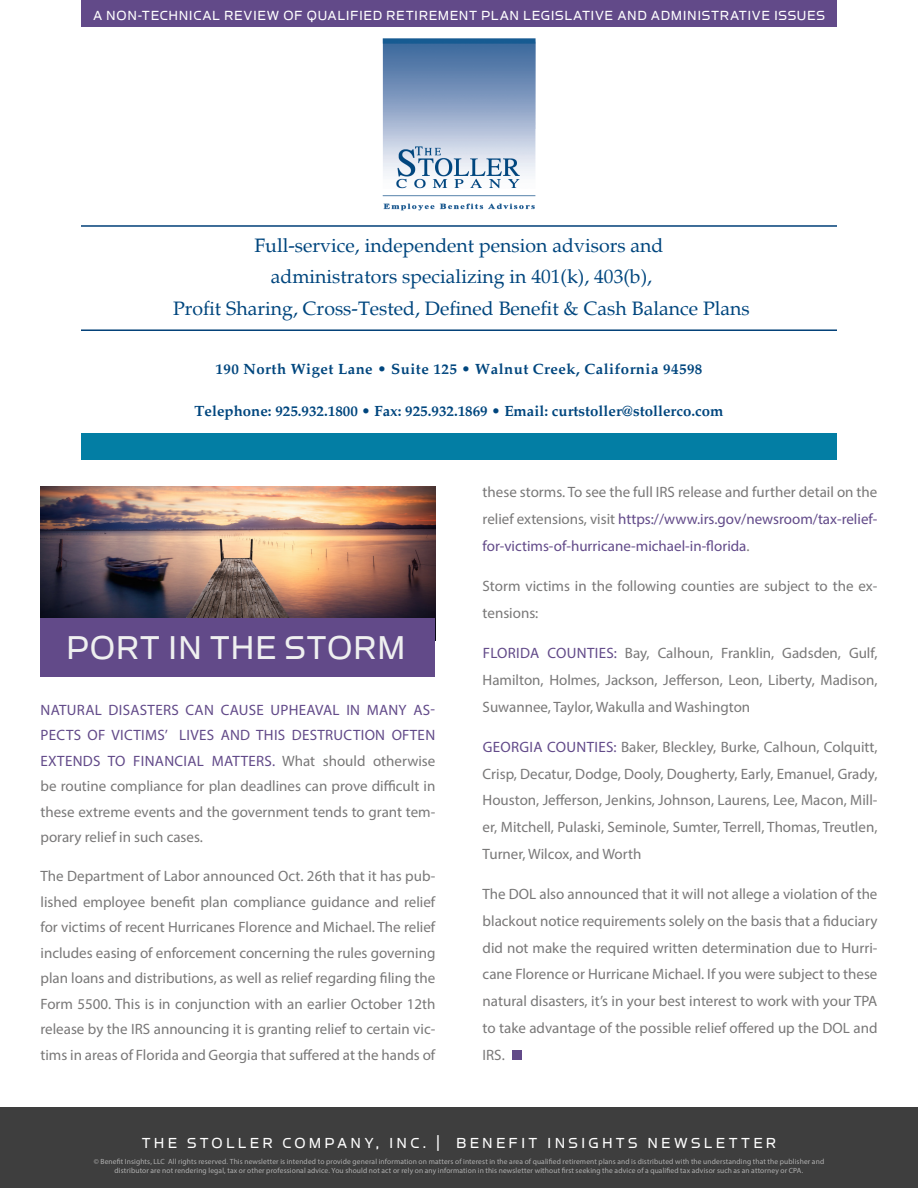
<style>
.page{position:relative;width:918px;height:1188px;background:#fff}
.page>*{position:absolute;margin:0;border:0;box-sizing:border-box;transform-origin:0 0}
.t1{font:37.5px "Simian Display Orangutan";letter-spacing:.015em;color:#eff0f0}
.body2{font:19.5px "Palatino";color:#00467e}
.t2{font:16.5px "Simian Display Orangutan";letter-spacing:.195em;color:#fff}
.t3{font:15px/26.7px "Myriad Pro";color:#797878;text-align:justify}
.t4{font:15px/26.7px "Myriad Pro";color:#624a89;text-align:justify}
.t5{font:15px "Simian Display Orangutan";letter-spacing:.04em;color:#fff}
.body2-2{font:700 15px "Palatino";color:#00467e}
.body2-3{font:700 15px "Palatino";letter-spacing:.03em;color:#00467e}
.t6{font:7.5px/9px "Myriad Pro";letter-spacing:.015em;color:#b1b1b1;text-align:center}
.s1{color:#624a89}
.s2{color:#797878}
</style>
<div class="page">
<div style="left:512px;top:1051px;width:9px;height:9px;background:#624a89"></div>
<img style="left:40px;top:486px;width:395px;height:132px">
<div style="left:40px;top:618px;width:395px;height:58px;background:#624a89"></div>
<div style="left:81px;top:434px;width:756px;height:26px;background:#037ea4"></div>
<hr style="left:81px;top:225px;width:756px;height:2px;background:#003f77">
<hr style="left:81px;top:329px;width:756px;height:2px;background:#003f77">
<img style="left:382px;top:38px;width:154px;height:173px">
<div style="left:0;top:1107px;width:918px;height:81px;background:#3e3e3e"></div>
<div style="left:81px;top:0;width:756px;height:27px;background:#624a89"></div>
<p class="t5" style="left:93px;top:8px;width:733px">A NON-TECHNICAL REVIEW OF QUALIFIED RETIREMENT PLAN LEGISLATIVE AND ADMINISTRATIVE ISSUES</p>
<p class="body2" style="left:254px;top:234px;width:411px">Full-service, independent pension advisors and</p>
<p class="body2" style="left:271px;top:265px;width:383px">administrators specializing in 401(k), 403(b),</p>
<p class="body2" style="left:173px;top:297px;width:578px">Profit Sharing, Cross-Tested, Defined Benefit &amp; Cash Balance Plans</p>
<p class="body2-3" style="left:216px;top:360px;width:488px">190 North Wiget Lane • Suite 125 • Walnut Creek, California 94598</p>
<p class="body2-2" style="left:195px;top:402px;width:530px">Telephone: 925.932.1800 • Fax: 925.932.1869 • Email: curtstoller@stollerco.com</p>
<p class="t1" style="left:66px;top:628px;width:341px">PORT IN THE STORM</p>
<p class="t3" style="left:40px;top:697px;width:396px;line-height:25.5px"><span class="s1">NATURAL DISASTERS CAN CAUSE UPHEAVAL IN MANY AS-PECTS OF VICTIMS’ LIVES AND THIS DESTRUCTION OFTEN EXTENDS TO FINANCIAL MATTERS.</span> What should otherwise be routine compliance for plan deadlines can prove difficult in these extreme events and the government tends to grant tem&shy;porary relief in such cases.</p>
<p class="t3" style="left:40px;top:863px;width:396px;line-height:25.5px">The Department of Labor announced Oct. 26th that it has pub&shy;lished employee benefit plan compliance guidance and relief for victims of recent Hurricanes Florence and Michael. The relief includes easing of enforcement concerning the rules governing plan loans and distributions, as well as relief regarding filing the Form 5500. This is in conjunction with an earlier October 12th release by the IRS announcing it is granting relief to certain vic&shy;tims in areas of Florida and Georgia that suffered at the hands of</p>
<p class="t4" style="left:483px;top:479px;width:396px"><span class="s2">these storms. To see the full IRS release and further detail on the relief extensions, visit</span> https://www.irs.gov/newsroom/tax-relief&shy;for-victims-of-hurricane-michael-in-florida<span class="s2">.</span></p>
<p class="t3" style="left:483px;top:572px;width:396px">Storm victims in the following counties are subject to the ex&shy;tensions:</p>
<p class="t3" style="left:483px;top:639px;width:396px"><span class="s1">FLORIDA COUNTIES:</span> Bay, Calhoun, Franklin, Gadsden, Gulf, Hamilton, Holmes, Jackson, Jefferson, Leon, Liberty, Madison, Suwannee, Taylor, Wakulla and Washington</p>
<p class="t3" style="left:483px;top:733px;width:396px"><span class="s1">GEORGIA COUNTIES:</span> Baker, Bleckley, Burke, Calhoun, Colquitt, Crisp, Decatur, Dodge, Dooly, Dougherty, Early, Emanuel, Grady, Houston, Jefferson, Jenkins, Johnson, Laurens, Lee, Macon, Mill&shy;er, Mitchell, Pulaski, Seminole, Sumter, Terrell, Thomas, Treutlen, Turner, Wilcox, and Worth</p>
<p class="t3" style="left:483px;top:881px;width:396px">The DOL also announced that it will not allege a violation of the blackout notice requirements solely on the basis that a fiduciary did not make the required written determination due to Hurri&shy;cane Florence or Hurricane Michael. If you were subject to these natural disasters, it’s in your best interest to work with your TPA to take advantage of the possible relief offered up the DOL and IRS.</p>
<p class="t2" style="left:142px;top:1134px;width:636px">THE STOLLER COMPANY, INC. | BENEFIT INSIGHTS NEWSLETTER</p>
<p class="t6" style="left:94px;top:1157px;width:732px">© Benefit Insights, LLC All rights reserved. This newsletter is intended to provide general information on matters of interest in the area of qualified retirement plans and is distributed with the understanding that the publisher and distributor are not rendering legal, tax or other professional advice. You should not act or rely on any information in this newsletter without first seeking the advice of a qualified tax advisor such as an attorney or CPA.</p>
</div>
